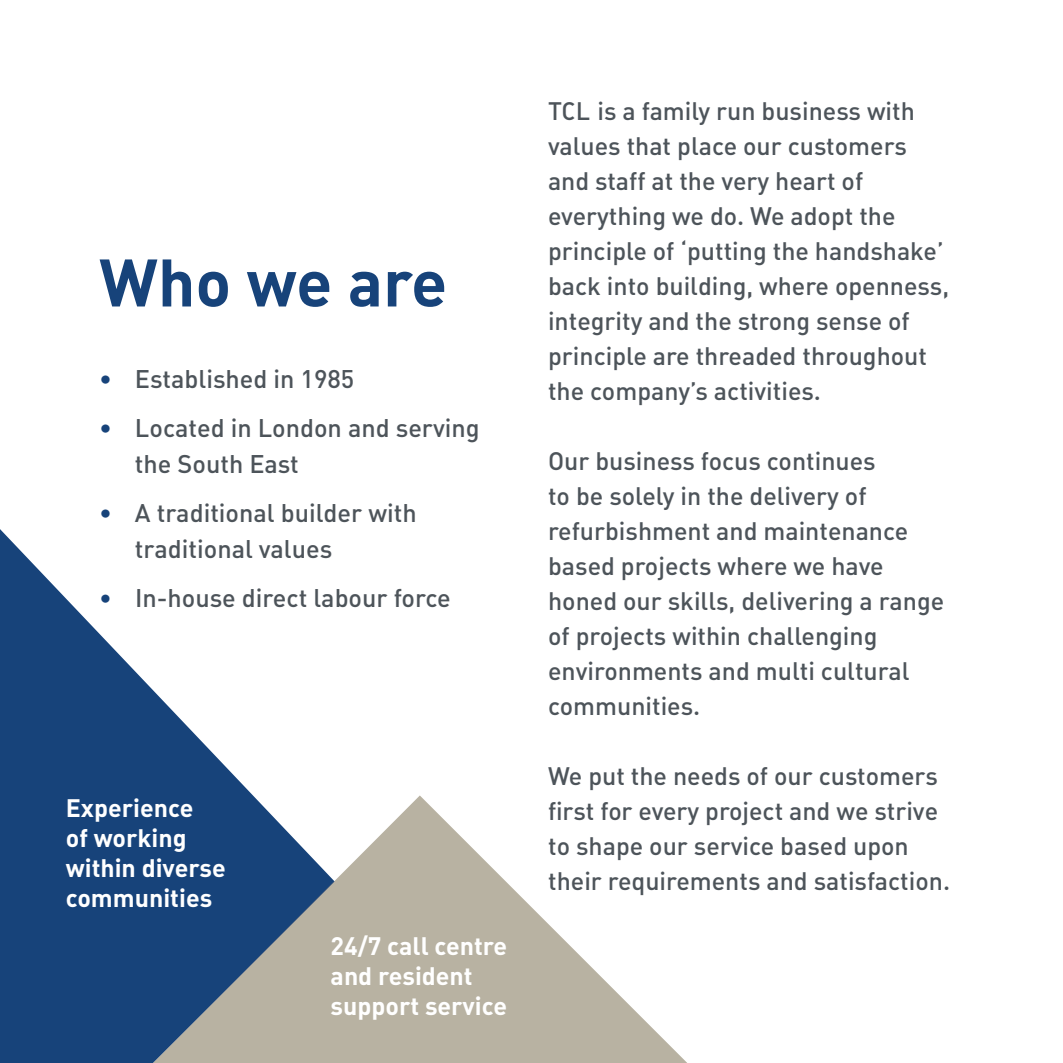
<style>
.page{position:relative;width:1063px;height:1063px;background:#fff}
.page>*{position:absolute;margin:0;border:0;box-sizing:border-box;transform-origin:0 0}
.t1{font:66px "SMDIN Bold";color:#17437a}
.t2{font:25.25px/35.2px "SMDIN Medium";color:#4d545a}
.t3{font:25px/35px "SMDIN Medium";color:#4d545a}
.t4{font:25px/30px "SMDIN Bold";color:#fff}
.s1{color:#17437a}
.s2{font-size:25px;color:#17437a}
</style>
<div class="page">
<svg style="left:0;top:529px;width:253px;height:534px;fill:#17437a"></svg>
<svg style="left:153px;top:795px;width:534px;height:268px;fill:#b8b2a2"></svg>
<svg style="left:153px;top:881px;width:182px;height:182px;background:#677a8d"></svg>
<h1 class="t1" style="left:99px;top:260px;width:350px">Who we are</h1>
<p class="t2" style="left:99px;top:364px;width:257px"><span class="s1">•</span> Established in 1985</p>
<p class="t2" style="left:135px;top:413px;width:346px;text-indent:-36px"><span class="s1">•</span> Located in London and serving the South East</p>
<p class="t2" style="left:135px;top:498px;width:283px;text-indent:-36px"><span class="s1">•</span> A traditional builder with traditional values</p>
<p class="t2" style="left:99px;top:583px;width:353px"><span class="s2">•</span> In-house direct labour force</p>
<p class="t4" style="left:66px;top:796px;width:161px">Experience<br>of working within diverse communities</p>
<p class="t4" style="left:331px;top:933px;width:178px">24/7 call centre and resident support service</p>
<p class="t3" style="left:548px;top:96px;width:403px">TCL is a family run business with values that place our customers and staff at the very heart of everything we do. We adopt the principle of ‘putting the handshake’ back into building, where openness, integrity and the strong sense of principle are threaded throughout the company’s activities.</p>
<p class="t3" style="left:548px;top:446px;width:398px">Our business focus continues<br>to be solely in the delivery of refurbishment and maintenance based projects where we have honed our skills, delivering a range of projects within challenging environments and multi cultural communities.</p>
<p class="t3" style="left:548px;top:761px;width:403px">We put the needs of our customers first for every project and we strive to shape our service based upon their requirements and satisfaction.</p>
</div>
